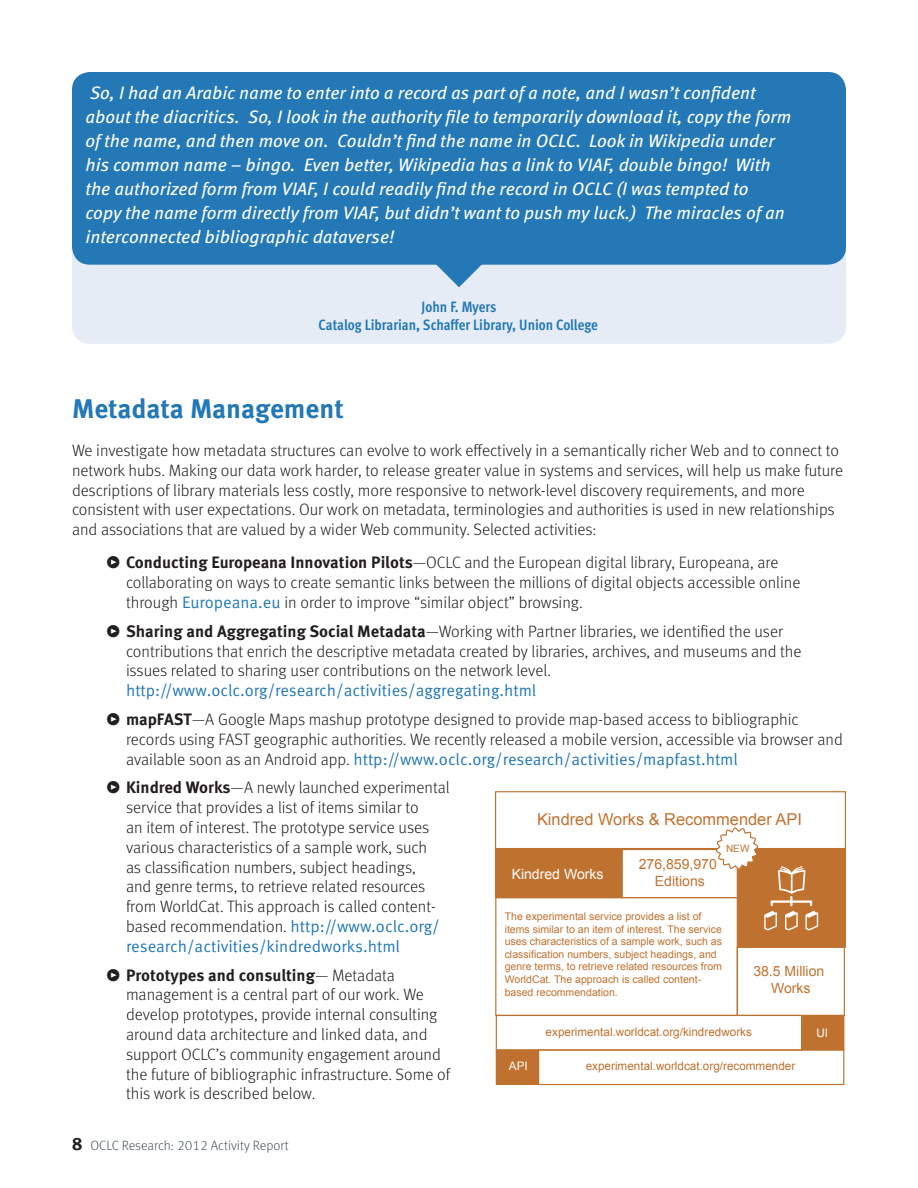
<style>
.page{position:relative;width:918px;height:1188px;background:#fff}
.page>*{position:absolute;margin:0;border:0;box-sizing:border-box;transform-origin:0 0}
.t1{font:700 27px "Meta Pro";color:#2378b5}
.t2{font:italic 18px/24px "Meta Pro";color:#fff}
.Body_copy{font:300 16.5px/19.8px "Meta Pro";color:#231f20}
.t3{font:16.35px "Arial";color:#bf7230}
.Quoter{font:700 condensed 15px/18px "Meta Pro";color:#2378b5;text-align:center}
.t4{font:14.1px/16.8px "Arial";color:#bf7230;text-align:center}
.t5{font:14.1px "Arial";color:#fff}
.t6{font:300 13.5px "Meta Pro";color:#45555f}
.t7{font:11.7px "Arial";color:#bf7230}
.t8{font:11.7px "Arial";color:#fff}
.t9{font:10.5px/12.6px "Arial";color:#bf7230}
.t10{font:10.05px "Arial";color:#bf7230}
.s1{font-weight:700}
.s2{font-family:"Meta Pro Norm";font-weight:400;color:#2378b5}
.s3{font-weight:700;font-size:18px;color:#231f20}
</style>
<div class="page">
<div style="left:72px;top:220px;width:774px;height:124px;background:#e5ecf5;border-radius:18px"></div>
<div style="left:72px;top:72px;width:774px;height:193px;background:#2378b5;border-radius:18px"></div>
<svg style="left:436px;top:264px;width:46px;height:23px"></svg>
<div style="left:495px;top:791px;width:351px;height:58px;border:1px solid #bf7230"></div>
<div style="left:496px;top:849px;width:126px;height:49px;background:#bf7230"></div>
<div style="left:495px;top:849px;width:128px;height:49px;border:1px solid #bf7230"></div>
<div style="left:495px;top:897px;width:243px;height:119px;border:1px solid #bf7230"></div>
<div style="left:621px;top:849px;width:117px;height:49px;border:1px solid #bf7230"></div>
<div style="left:737px;top:947px;width:108px;height:69px;border:1px solid #bf7230"></div>
<div style="left:738px;top:850px;width:107px;height:97px;background:#bf7230"></div>
<div style="left:737px;top:849px;width:109px;height:99px;border:1px solid #bf7230"></div>
<div style="left:802px;top:1016px;width:42px;height:34px;background:#bf7230"></div>
<div style="left:801px;top:1015px;width:43px;height:36px;border:1px solid #bf7230"></div>
<div style="left:538px;top:1049px;width:306px;height:36px;border:1px solid #bf7230"></div>
<div style="left:496px;top:1050px;width:43px;height:34px;background:#bf7230"></div>
<div style="left:496px;top:1049px;width:43px;height:36px;border:1px solid #bf7230"></div>
<svg style="left:715px;top:791px;width:103px;height:140px"></svg>
<p class="t2" style="left:86px;top:80px;width:707px">So, I had an Arabic name to enter into a record as part of a note, and I wasn’t confident about the diacritics. So, I look in the authority file to temporarily download it, copy the form of the name, and then move on. Couldn’t find the name in OCLC. Look in Wikipedia under his common name – bingo. Even better, Wikipedia has a link to VIAF, double bingo! With the authorized form from VIAF, I could readily find the record in OCLC (I was tempted to<br>copy the name form directly from VIAF, but didn’t want to push my luck.) The miracles of an interconnected bibliographic dataverse!</p>
<p class="Quoter" style="left:319px;top:297px;width:281px">John F. Myers<br>Catalog Librarian, Schaffer Library, Union College</p>
<h2 class="t1" style="left:72px;top:388px;width:274px">Metadata Management</h2>
<p class="Body_copy" style="left:72px;top:440px;width:773px">We investigate how metadata structures can evolve to work effectively in a semantically richer Web and to connect to network hubs. Making our data work harder, to release greater value in systems and services, will help us make future descriptions of library materials less costly, more responsive to network-level discovery requirements, and more consistent with user expectations. Our work on metadata, terminologies and authorities is used in new relationships and associations that are valued by a wider Web community. Selected activities:</p>
<p class="Body_copy" style="left:126px;top:552px;width:676px"><span class="s1">Conducting Europeana Innovation Pilots</span>—OCLC and the European digital library, Europeana, are collaborating on ways to create semantic links between the millions of digital objects accessible online through <span class="s2">Europeana.eu</span> in order to improve “similar object” browsing.</p>
<p class="Body_copy" style="left:126px;top:620px;width:677px"><span class="s1">Sharing and Aggregating Social Metadata</span>—Working with Partner libraries, we identified the user contributions that enrich the descriptive metadata created by libraries, archives, and museums and the issues related to sharing user contributions on the network level. <span class="s2">http://www.oclc.org/research/activities/aggregating.html</span></p>
<p class="Body_copy" style="left:126px;top:709px;width:718px"><span class="s1">mapFAST</span>—A Google Maps mashup prototype designed to provide map-based access to bibliographic records using FAST geographic authorities. We recently released a mobile version, accessible via browser and available soon as an Android app. <span class="s2">http://www.oclc.org/research/activities/mapfast.html</span></p>
<p class="Body_copy" style="left:126px;top:777px;width:325px"><span class="s1">Kindred Works</span>—A newly launched experimental service that provides a list of items similar to<br>an item of interest. The prototype service uses various characteristics of a sample work, such<br>as classification numbers, subject headings,<br>and genre terms, to retrieve related resources from WorldCat. This approach is called content&shy;based recommendation. <span class="s2">http://www.oclc.org/ research/activities/kindredworks.html</span></p>
<p class="Body_copy" style="left:126px;top:964px;width:326px"><span class="s1">Prototypes and consulting</span>— Metadata management is a central part of our work. We develop prototypes, provide internal consulting around data architecture and linked data, and support OCLC’s community engagement around the future of bibliographic infrastructure. Some of this work is described below.</p>
<p class="t3" style="left:537px;top:808px;width:266px">Kindred Works &amp; Recommender API</p>
<p class="t10" style="left:726px;top:842px;width:25px">NEW</p>
<p class="t4" style="left:639px;top:856px;width:80px">276,859,970<br>Editions</p>
<p class="t5" style="left:512px;top:865px;width:93px">Kindred Works</p>
<p class="t9" style="left:505px;top:910px;width:219px">The experimental service provides a list of items similar to an item of interest. The service uses characteristics of a sample work, such as classification numbers, subject headings, and genre terms, to retrieve related resources from WorldCat. The approach is called content&shy;based recommendation.</p>
<p class="t4" style="left:753px;top:963px;width:73px">38.5 Million<br>Works</p>
<p class="t7" style="left:546px;top:1024px;width:208px">experimental.worldcat.org/kindredworks</p>
<p class="t7" style="left:586px;top:1058px;width:211px">experimental.worldcat.org/recommender</p>
<p class="t8" style="left:817px;top:1025px;width:13px">UI</p>
<p class="t8" style="left:509px;top:1059px;width:20px">API</p>
<p class="t6" style="left:72px;top:1135px;width:218px"><span class="s3">8</span> OCLC Research: 2012 Activity Report</p>
</div>
